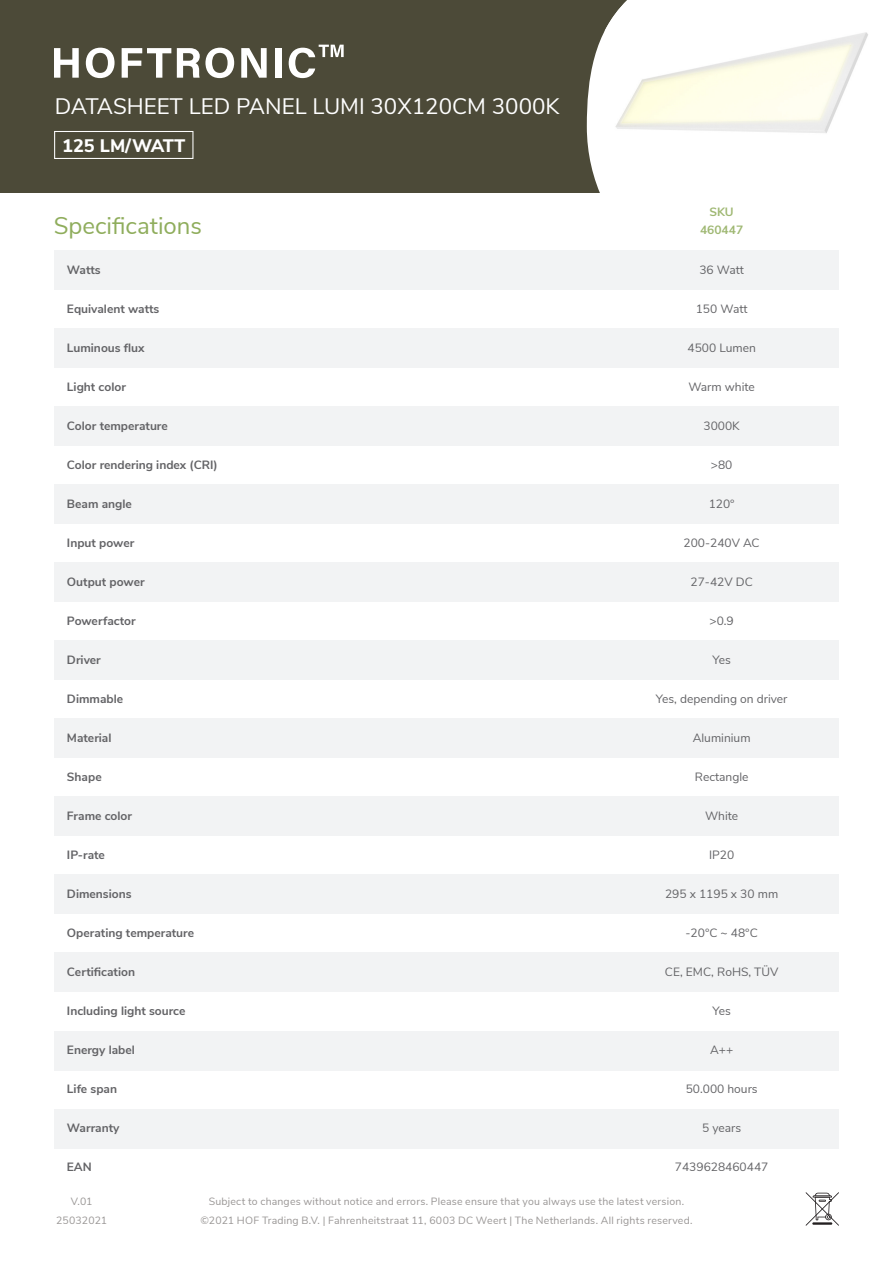
<style>
.page{position:relative;width:893px;height:1263px;background:#fff}
.page>*{position:absolute;margin:0;border:0;box-sizing:border-box;transform-origin:0 0}
.t1{font:24px "Nunito Sans";color:#8fad5c}
.t2{font:22.35px "Nunito Sans";color:#fff}
.t3{font:800 18.15px "Nunito Sans";color:#fff}
.t4{font:700 12px "Nunito Sans";color:#636366}
.t5{font:12px "Nunito Sans";color:#636366}
.t6{font:700 12px "Nunito Sans";color:#9fb873}
.t7{font:10.5px/19.5px "Nunito Sans";letter-spacing:.02em;color:#999695;text-align:center}
</style>
<div class="page">
<svg style="left:806px;top:1192px;width:33px;height:33px"></svg>
<hr style="left:812px;top:1222px;width:20px;height:3px;background:#231f20">
<div style="left:54px;top:250px;width:785px;height:40px;background:#f2f3f4"></div>
<div style="left:54px;top:562px;width:785px;height:40px;background:#f2f3f4"></div>
<div style="left:54px;top:406px;width:785px;height:40px;background:#f2f3f4"></div>
<div style="left:54px;top:719px;width:785px;height:39px;background:#f2f3f4"></div>
<div style="left:54px;top:953px;width:785px;height:39px;background:#f2f3f4"></div>
<div style="left:54px;top:328px;width:785px;height:40px;background:#f2f3f4"></div>
<div style="left:54px;top:640px;width:785px;height:40px;background:#f2f3f4"></div>
<div style="left:54px;top:875px;width:785px;height:39px;background:#f2f3f4"></div>
<div style="left:54px;top:484px;width:785px;height:40px;background:#f2f3f4"></div>
<div style="left:54px;top:797px;width:785px;height:39px;background:#f2f3f4"></div>
<div style="left:54px;top:1031px;width:785px;height:39px;background:#f2f3f4"></div>
<div style="left:54px;top:1109px;width:785px;height:39px;background:#f2f3f4"></div>
<div style="left:0;top:0;width:839px;height:192px;background:#4c4a38"></div>
<svg style="left:587px;top:30px;width:18px;height:163px;fill:#fff"></svg>
<img style="left:605px;top:0;width:263px;height:192px">
<svg style="left:54px;top:48px;width:25px;height:30px"></svg>
<svg style="left:86px;top:48px;width:29px;height:30px"></svg>
<svg style="left:122px;top:48px;width:49px;height:30px"></svg>
<svg style="left:177px;top:48px;width:57px;height:30px"></svg>
<svg style="left:241px;top:48px;width:26px;height:30px"></svg>
<div style="left:275px;top:48px;width:7px;height:30px;background:#fff"></div>
<svg style="left:289px;top:45px;width:55px;height:33px"></svg>
<div style="left:54px;top:131px;width:139px;height:28px;border:1px solid #fff"></div>
<p class="t2" style="left:55px;top:90px;width:506px">DATASHEET LED PANEL LUMI 30X120CM 3000K</p>
<p class="t3" style="left:62px;top:132px;width:125px">125 LM/WATT</p>
<p class="t1" style="left:54px;top:208px;width:150px">Specifications</p>
<p class="t4" style="left:67px;top:261px;width:35px">Watts</p>
<p class="t4" style="left:67px;top:300px;width:94px">Equivalent watts</p>
<p class="t4" style="left:67px;top:339px;width:79px">Luminous flux</p>
<p class="t4" style="left:67px;top:378px;width:60px">Light color</p>
<p class="t4" style="left:67px;top:417px;width:102px">Color temperature</p>
<p class="t4" style="left:67px;top:456px;width:152px">Color rendering index (CRI)</p>
<p class="t4" style="left:67px;top:495px;width:66px">Beam angle</p>
<p class="t4" style="left:67px;top:534px;width:69px">Input power</p>
<p class="t4" style="left:67px;top:573px;width:79px">Output power</p>
<p class="t4" style="left:67px;top:612px;width:70px">Powerfactor</p>
<p class="t4" style="left:67px;top:651px;width:35px">Driver</p>
<p class="t4" style="left:67px;top:690px;width:58px">Dimmable</p>
<p class="t4" style="left:67px;top:729px;width:46px">Material</p>
<p class="t4" style="left:67px;top:768px;width:36px">Shape</p>
<p class="t4" style="left:67px;top:807px;width:67px">Frame color</p>
<p class="t4" style="left:67px;top:846px;width:40px">IP-rate</p>
<p class="t4" style="left:67px;top:885px;width:66px">Dimensions</p>
<p class="t4" style="left:67px;top:924px;width:129px">Operating temperature</p>
<p class="t4" style="left:67px;top:963px;width:70px">Certification</p>
<p class="t4" style="left:67px;top:1002px;width:120px">Including light source</p>
<p class="t4" style="left:67px;top:1041px;width:69px">Energy label</p>
<p class="t4" style="left:67px;top:1080px;width:52px">Life span</p>
<p class="t4" style="left:67px;top:1119px;width:54px">Warranty</p>
<p class="t4" style="left:67px;top:1158px;width:26px">EAN</p>
<p class="t6" style="left:709px;top:203px;width:26px">SKU</p>
<p class="t6" style="left:700px;top:221px;width:45px">460447</p>
<p class="t5" style="left:699px;top:261px;width:46px">36 Watt</p>
<p class="t5" style="left:696px;top:300px;width:53px">150 Watt</p>
<p class="t5" style="left:687px;top:339px;width:70px">4500 Lumen</p>
<p class="t5" style="left:688px;top:378px;width:68px">Warm white</p>
<p class="t5" style="left:703px;top:417px;width:38px">3000K</p>
<p class="t5" style="left:711px;top:456px;width:23px">&gt;80</p>
<p class="t5" style="left:709px;top:495px;width:27px">120°</p>
<p class="t5" style="left:683px;top:534px;width:78px">200-240V AC</p>
<p class="t5" style="left:690px;top:573px;width:64px">27-42V DC</p>
<p class="t5" style="left:709px;top:612px;width:26px">&gt;0.9</p>
<p class="t5" style="left:712px;top:651px;width:20px">Yes</p>
<p class="t5" style="left:656px;top:690px;width:133px">Yes, depending on driver</p>
<p class="t5" style="left:693px;top:729px;width:59px">Aluminium</p>
<p class="t5" style="left:695px;top:768px;width:55px">Rectangle</p>
<p class="t5" style="left:705px;top:807px;width:35px">White</p>
<p class="t5" style="left:709px;top:846px;width:27px">IP20</p>
<p class="t5" style="left:665px;top:885px;width:115px">295 x 1195 x 30 mm</p>
<p class="t5" style="left:685px;top:924px;width:74px">-20°C ~ 48°C</p>
<p class="t5" style="left:665px;top:963px;width:115px">CE, EMC, RoHS, TÜV</p>
<p class="t5" style="left:712px;top:1002px;width:20px">Yes</p>
<p class="t5" style="left:710px;top:1041px;width:25px">A++</p>
<p class="t5" style="left:686px;top:1080px;width:73px">50.000 hours</p>
<p class="t5" style="left:702px;top:1119px;width:41px">5 years</p>
<p class="t5" style="left:675px;top:1158px;width:95px">7439628460447</p>
<p class="t7" style="left:56px;top:1190px;width:53px">V.01<br>25032021</p>
<p class="t7" style="left:200px;top:1190px;width:493px">Subject to changes without notice and errors. Please ensure that you always use the latest version. ©2021 HOF Trading B.V. | Fahrenheitstraat 11, 6003 DC Weert | The Netherlands. All rights reserved.</p>
</div>
